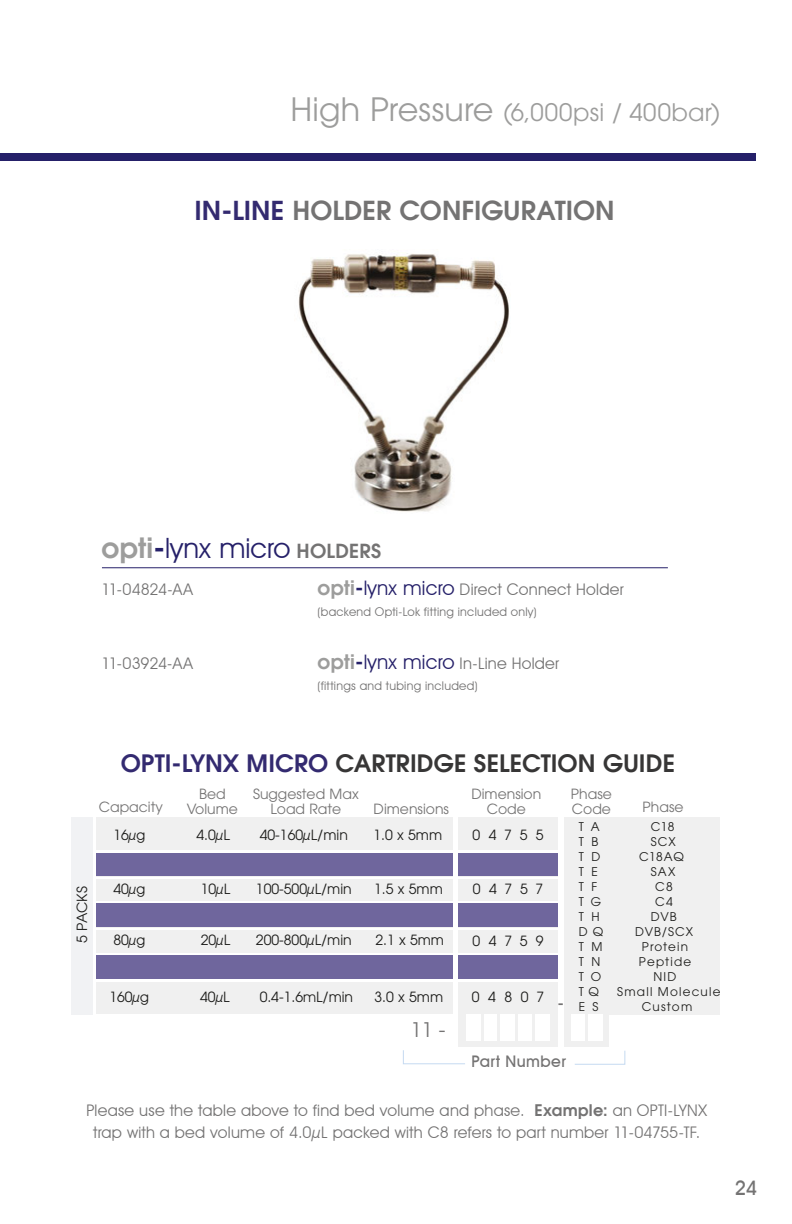
<style>
.page{position:relative;width:792px;height:1224px;background:#fff}
.page>*{position:absolute;margin:0;border:0;box-sizing:border-box;transform-origin:0 0}
.t1{font:28px "Avant Garde IT Cby BT";color:#252069}
.t2{font:600 26.2px "Avant Garde";letter-spacing:.005em;color:#747373}
.t3{font:600 24px "Avant Garde";letter-spacing:.005em;color:#373636}
.t4{font:24px "ITC Avant Garde Std";letter-spacing:.025em;color:#9d9d9c}
.t5{font:20px "ITC Avant Garde Std";color:#747373}
.t6{font:500 20px "Avant Garde IT Cby BT";color:#747373}
.t7{font:500 18px "Avant Garde IT Cby BT";color:#747373}
.t8{font:16px/22px "Avant Garde IT Cby BT";letter-spacing:.015em;color:#747373;text-align:center}
.t9{font:16px "Avant Garde IT Cby BT";letter-spacing:-.01em;color:#747373}
.t10{font:500 16px "Avant Garde IT Cby BT";letter-spacing:.025em;color:#747373}
.t11{font:14px "ITC Avant Garde Std";color:#1d1d1b}
.t12{font:14px/15.2px "ITC Avant Garde Std";color:#747373;text-align:center}
.t13{font:12px "ITC Avant Garde Std";letter-spacing:.1em;color:#1d1d1b}
.t14{font:12px "Avant Garde IT Cby BT";letter-spacing:.025em;color:#747373}
.s1{font-size:32px}
.s2{color:#332a70}
.s3{font-family:"Avant Garde";font-weight:600;color:#9d9d9c}
.s4{font-family:"Avant Garde";font-weight:600}
.s5{font-family:"Avant Garde";font-weight:600;font-size:19.4px;color:#747373}
.s6{font-family:"Avant Garde";font-weight:600;font-size:20px;color:#9d9d9c}
.s7{font-family:"Avant Garde";font-weight:600;font-size:20px;color:#252069}
.s8{font-size:20px;color:#252069}
.s9{font-family:"Avant Garde IT Cby BT"}
</style>
<div class="page">
<div style="left:96px;top:818px;width:379px;height:196px;background:#f0f0f0"></div>
<div style="left:456px;top:818px;width:101px;height:229px;background:#f0f0f0"></div>
<div style="left:96px;top:954px;width:461px;height:27px;background:#6f669d"></div>
<div style="left:96px;top:903px;width:461px;height:24px;background:#6f669d"></div>
<div style="left:96px;top:852px;width:461px;height:23px;background:#6f669d"></div>
<div style="left:565px;top:998px;width:166px;height:49px;background:#f0f0f0"></div>
<div style="left:565px;top:818px;width:157px;height:182px;background:#f0f0f0"></div>
<div style="left:720px;top:815px;width:14px;height:271px;background:#fff"></div>
<div style="left:610px;top:1015px;width:126px;height:49px;background:#fff"></div>
<svg style="left:574px;top:1050px;width:52px;height:15px"></svg>
<svg style="left:403px;top:1050px;width:62px;height:15px"></svg>
<hr style="left:96px;top:851px;width:465px;height:2px;background:#fff">
<hr style="left:96px;top:877px;width:465px;height:1px;background:#fff">
<hr style="left:96px;top:953px;width:465px;height:2px;background:#fff">
<hr style="left:96px;top:901px;width:465px;height:2px;background:#fff">
<hr style="left:96px;top:928px;width:465px;height:2px;background:#fff">
<hr style="left:95px;top:980px;width:465px;height:2px;background:#fff">
<div style="left:453px;top:813px;width:5px;height:237px;background:#fff"></div>
<div style="left:466px;top:1015px;width:84px;height:26px;background:#fff"></div>
<div style="left:571px;top:1014px;width:32px;height:27px;background:#fff"></div>
<hr style="left:481px;top:1007px;width:3px;height:35px;background:#f0f0f0">
<hr style="left:498px;top:1007px;width:2px;height:34px;background:#f0f0f0">
<hr style="left:515px;top:1008px;width:3px;height:35px;background:#f0f0f0">
<hr style="left:532px;top:1008px;width:3px;height:35px;background:#f0f0f0">
<hr style="left:585px;top:1009px;width:3px;height:35px;background:#f0f0f0">
<div style="left:71px;top:818px;width:22px;height:197px;background:#f1f2f4"></div>
<div style="left:0;top:153px;width:756px;height:7px;background:#252069"></div>
<img style="left:298px;top:253px;width:211px;height:259px">
<svg style="left:102px;top:568px;width:566px;height:1px"></svg>
<hr style="left:102px;top:567px;width:566px;height:1px;background:#252069">
<h3 class="t4" style="left:290px;top:98px;width:431px"><span class="s1">High Pressure</span> (6,000psi / 400bar)</h3>
<h2 class="t2" style="left:195px;top:193px;width:422px"><span class="s2">IN-LINE</span> HOLDER CONFIGURATION</h2>
<h1 class="t1" style="left:102px;top:531px;width:281px"><span class="s3">opti</span><span class="s4">-</span>lynx micro <span class="s5">HOLDERS</span></h1>
<p class="t9" style="left:102px;top:579px;width:93px">11-04824-AA</p>
<p class="t8" style="left:318px;top:578px;width:308px"><span class="s6">opti</span><span class="s7">-</span><span class="s8">lynx micro</span> Direct Connect Holder</p>
<p class="t14" style="left:318px;top:604px;width:221px">(backend Opti-Lok fitting included only)</p>
<p class="t9" style="left:102px;top:653px;width:93px">11-03924-AA</p>
<p class="t8" style="left:318px;top:652px;width:243px"><span class="s6">opti</span><span class="s7">-</span><span class="s8">lynx micro</span> In-Line Holder</p>
<p class="t14" style="left:318px;top:678px;width:161px">(fittings and tubing included)</p>
<h3 class="t3" style="left:121px;top:748px;width:556px"><span class="s2">OPTI-LYNX MICRO</span> CARTRIDGE SELECTION GUIDE</h3>
<p class="t11" style="left:73px;top:943px;width:58px;rotate:-90deg">5 PACKS</p>
<p class="t12" style="left:187px;top:786px;width:53px">Bed<br>Volume</p>
<p class="t12" style="left:253px;top:786px;width:107px">Suggested Max<br>Load Rate</p>
<p class="t12" style="left:471px;top:786px;width:71px">Dimension</p>
<p class="t12" style="left:99px;top:800px;width:66px">Capacity</p>
<p class="t12" style="left:487px;top:801px;width:41px">Code</p>
<p class="t12" style="left:374px;top:802px;width:77px">Dimensions</p>
<p class="t11" style="left:113px;top:827px;width:33px">16<span class="s9">µg</span></p>
<p class="t11" style="left:196px;top:827px;width:35px">4.0<span class="s9">µ</span>L</p>
<p class="t11" style="left:260px;top:827px;width:90px">40-160<span class="s9">µ</span>L/min</p>
<p class="t11" style="left:374px;top:827px;width:70px">1.0 x 5mm</p>
<p class="t11" style="left:113px;top:880px;width:33px">40<span class="s9">µg</span></p>
<p class="t11" style="left:201px;top:880px;width:31px">10<span class="s9">µ</span>L</p>
<p class="t11" style="left:256px;top:880px;width:97px">100-500<span class="s9">µ</span>L/min</p>
<p class="t11" style="left:374px;top:880px;width:70px">1.5 x 5mm</p>
<p class="t11" style="left:113px;top:931px;width:33px">80<span class="s9">µg</span></p>
<p class="t11" style="left:201px;top:931px;width:31px">20<span class="s9">µ</span>L</p>
<p class="t11" style="left:256px;top:931px;width:97px">200-800<span class="s9">µ</span>L/min</p>
<p class="t11" style="left:375px;top:931px;width:70px">2.1 x 5mm</p>
<p class="t11" style="left:109px;top:988px;width:41px">160<span class="s9">µg</span></p>
<p class="t11" style="left:200px;top:988px;width:31px">40<span class="s9">µ</span>L</p>
<p class="t11" style="left:260px;top:988px;width:95px">0.4-1.6<span class="s9">m</span>L/min</p>
<p class="t11" style="left:375px;top:988px;width:70px">3.0 x 5mm</p>
<p class="t5" style="left:411px;top:1017px;width:36px">11 -</p>
<p class="t11" style="left:472px;top:826px;width:73px">04755</p>
<p class="t11" style="left:473px;top:880px;width:72px">04757</p>
<p class="t11" style="left:473px;top:932px;width:72px">04759</p>
<p class="t11" style="left:472px;top:988px;width:74px">04807</p>
<p class="t7" style="left:558px;top:992px;width:7px">-</p>
<p class="t12" style="left:571px;top:786px;width:42px;text-align:left">Phase<br>Code</p>
<p class="t12" style="left:643px;top:799px;width:42px">Phase</p>
<p class="t13" style="left:579px;top:819px;width:22px">T A</p>
<p class="t13" style="left:651px;top:819px;width:25px">C18</p>
<p class="t13" style="left:579px;top:834px;width:21px">T B</p>
<p class="t13" style="left:651px;top:834px;width:27px">SCX</p>
<p class="t13" style="left:579px;top:849px;width:23px">T D</p>
<p class="t13" style="left:639px;top:849px;width:46px">C18AQ</p>
<p class="t13" style="left:579px;top:864px;width:21px">T E</p>
<p class="t13" style="left:651px;top:864px;width:26px">SAX</p>
<p class="t13" style="left:579px;top:879px;width:20px">T F</p>
<p class="t13" style="left:655px;top:879px;width:19px">C8</p>
<p class="t13" style="left:579px;top:894px;width:24px">T G</p>
<p class="t13" style="left:655px;top:894px;width:19px">C4</p>
<p class="t13" style="left:579px;top:909px;width:22px">T H</p>
<p class="t13" style="left:651px;top:909px;width:28px">DVB</p>
<p class="t13" style="left:579px;top:924px;width:26px">D Q</p>
<p class="t13" style="left:635px;top:924px;width:60px">DVB/SCX</p>
<p class="t13" style="left:579px;top:939px;width:25px">T M</p>
<p class="t13" style="left:642px;top:939px;width:48px">Protein</p>
<p class="t13" style="left:579px;top:954px;width:23px">T N</p>
<p class="t13" style="left:639px;top:954px;width:54px">Peptide</p>
<p class="t13" style="left:579px;top:969px;width:24px">T O</p>
<p class="t13" style="left:653px;top:969px;width:25px">NID</p>
<p class="t13" style="left:579px;top:984px;width:22px">T Q</p>
<p class="t13" style="left:617px;top:984px;width:105px">Small Molecule</p>
<p class="t13" style="left:579px;top:999px;width:21px">E S</p>
<p class="t13" style="left:642px;top:999px;width:52px">Custom</p>
<p class="t10" style="left:471px;top:1051px;width:96px">Part Number</p>
<p class="t8" style="left:86px;top:1099px;width:622px">Please use the table above to find bed volume and phase. <span class="s4">Example:</span> an OPTI-LYNX trap with a bed volume of 4.0µL packed with C8 refers to part number 11-04755-TF.</p>
<p class="t6" style="left:735px;top:1176px;width:24px">24</p>
</div>
